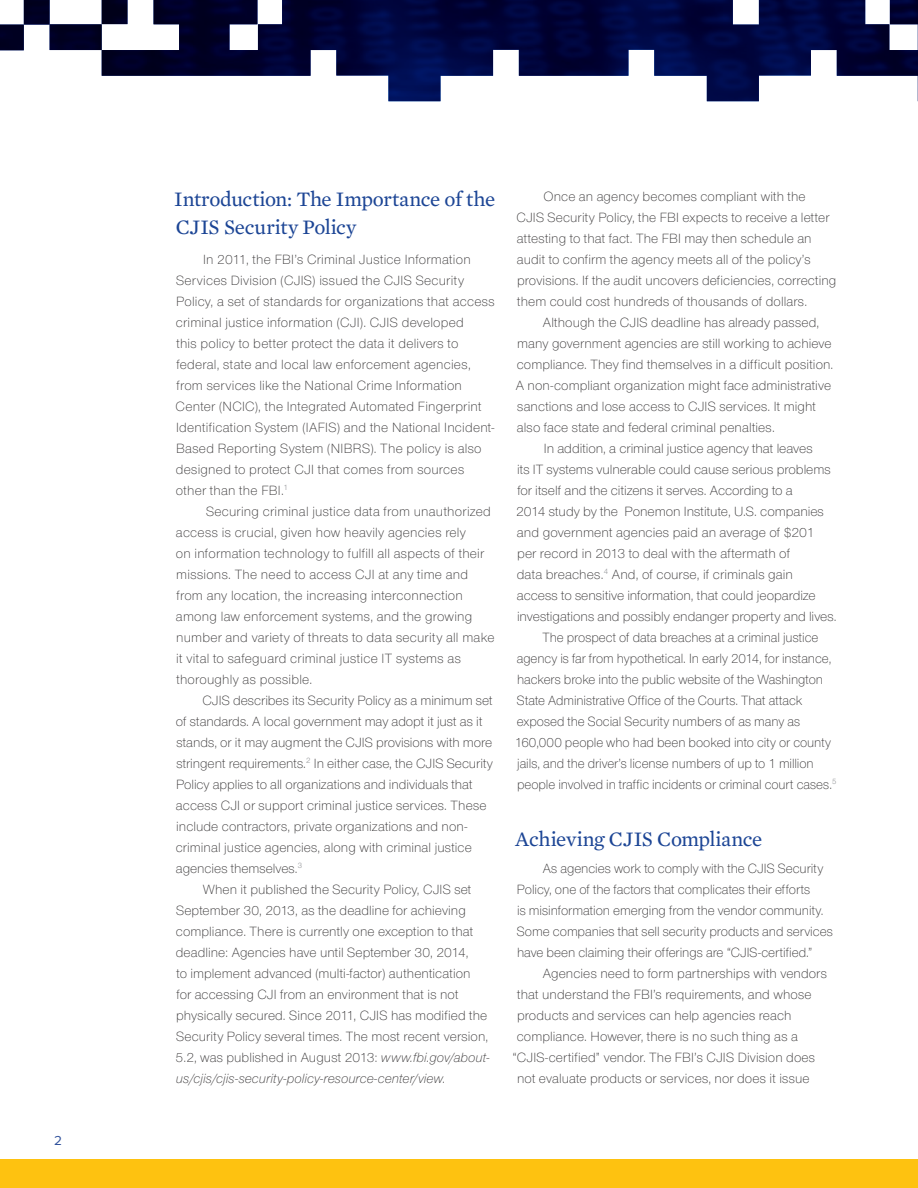
<style>
.page{position:relative;width:918px;height:1188px;background:#fff}
.page>*{position:absolute;margin:0;border:0;box-sizing:border-box;transform-origin:0 0}
.t1{font:21px/28.5px "Mercury Text G2";letter-spacing:-.015em;color:#1c4595}
.Body_Copy{font:300 13.8px/21px "Nimbus San Nov";letter-spacing:.005em;color:#312f30}
.t2{font:13.5px "Proxima Nova";color:#31529c}
.s1{font-style:italic}
</style>
<div class="page">
<div style="left:0;top:1160px;width:918px;height:28px;background:#fec210"></div>
<img style="left:0;top:0;width:918px;height:101px">
<p class="t2" style="left:54px;top:1132px;width:9px">2</p>
<h2 class="t1" style="left:174px;top:183px;width:322px">Introduction: The Importance of the<br>CJIS Security Policy</h2>
<p class="Body_Copy" style="left:176px;top:249px;width:321px;text-indent:28px">In 2011, the FBI’s Criminal Justice Information Services Division (CJIS) issued the CJIS Security Policy, a set of standards for organizations that access criminal justice information (CJI). CJIS developed<br>this policy to better protect the data it delivers to federal, state and local law enforcement agencies, from services like the National Crime Information Center (NCIC), the Integrated Automated Fingerprint Identification System (IAFIS) and the National Incident-Based Reporting System (NIBRS). The policy is also designed to protect CJI that comes from sources other than the FBI.<sup>1</sup></p>
<p class="Body_Copy" style="left:176px;top:501px;width:320px;text-indent:30px">Securing criminal justice data from unauthorized access is crucial, given how heavily agencies rely<br>on information technology to fulfill all aspects of their missions. The need to access CJI at any time and from any location, the increasing interconnection among law enforcement systems, and the growing number and variety of threats to data security all make it vital to safeguard criminal justice IT systems as thoroughly as possible.</p>
<p class="Body_Copy" style="left:176px;top:690px;width:319px;text-indent:27px">CJIS describes its Security Policy as a minimum set of standards. A local government may adopt it just as it stands, or it may augment the CJIS provisions with more stringent requirements.<sup>2</sup> In either case, the CJIS Security Policy applies to all organizations and individuals that access CJI or support criminal justice services. These include contractors, private organizations and non&shy;criminal justice agencies, along with criminal justice agencies themselves.<sup>3</sup></p>
<p class="Body_Copy" style="left:176px;top:879px;width:315px;text-indent:27px">When it published the Security Policy, CJIS set September 30, 2013, as the deadline for achieving compliance. There is currently one exception to that deadline: Agencies have until September 30, 2014,<br>to implement advanced (multi-factor) authentication<br>for accessing CJI from an environment that is not physically secured. Since 2011, CJIS has modified the Security Policy several times. The most recent version, 5.2, was published in August 2013: <span class="s1">www.fbi.gov/about&shy;us/cjis/cjis-security-policy-resource-center/view.</span></p>
<p class="Body_Copy" style="left:516px;top:186px;width:321px;text-indent:27px">Once an agency becomes compliant with the CJIS Security Policy, the FBI expects to receive a letter attesting to that fact. The FBI may then schedule an audit to confirm the agency meets all of the policy’s provisions. If the audit uncovers deficiencies, correcting them could cost hundreds of thousands of dollars.</p>
<p class="Body_Copy" style="left:516px;top:312px;width:319px;text-indent:27px">Although the CJIS deadline has already passed, many government agencies are still working to achieve compliance. They find themselves in a difficult position.<br>A non-compliant organization might face administrative sanctions and lose access to CJIS services. It might also face state and federal criminal penalties.</p>
<p class="Body_Copy" style="left:516px;top:438px;width:322px;text-indent:28px">In addition, a criminal justice agency that leaves<br>its IT systems vulnerable could cause serious problems for itself and the citizens it serves. According to a<br>2014 study by the Ponemon Institute, U.S. companies and government agencies paid an average of $201<br>per record in 2013 to deal with the aftermath of<br>data breaches.<sup>4</sup> And, of course, if criminals gain access to sensitive information, that could jeopardize investigations and possibly endanger property and lives.</p>
<p class="Body_Copy" style="left:515px;top:627px;width:323px;text-indent:28px">The prospect of data breaches at a criminal justice agency is far from hypothetical. In early 2014, for instance, hackers broke into the public website of the Washington State Administrative Office of the Courts. That attack exposed the Social Security numbers of as many as 160,000 people who had been booked into city or county jails, and the driver’s license numbers of up to 1 million people involved in traffic incidents or criminal court cases.<sup>5</sup></p>
<h2 class="t1" style="left:515px;top:824px;width:249px">Achieving CJIS Compliance</h2>
<p class="Body_Copy" style="left:517px;top:858px;width:317px;text-indent:26px">As agencies work to comply with the CJIS Security Policy, one of the factors that complicates their efforts<br>is misinformation emerging from the vendor community.<br>Some companies that sell security products and services have been claiming their offerings are “CJIS-certified.”</p>
<p class="Body_Copy" style="left:543px;top:963px;width:286px">Agencies need to form partnerships with vendors</p>
<p class="Body_Copy" style="left:517px;top:984px;width:296px">that understand the FBI’s requirements, and whose</p>
<p class="Body_Copy" style="left:517px;top:1005px;width:276px">products and services can help agencies reach</p>
<p class="Body_Copy" style="left:517px;top:1026px;width:283px">compliance. However, there is no such thing as a</p>
<p class="Body_Copy" style="left:513px;top:1047px;width:304px">“CJIS-certified” vendor. The FBI’s CJIS Division does</p>
<p class="Body_Copy" style="left:517px;top:1068px;width:294px">not evaluate products or services, nor does it issue</p>
</div>
